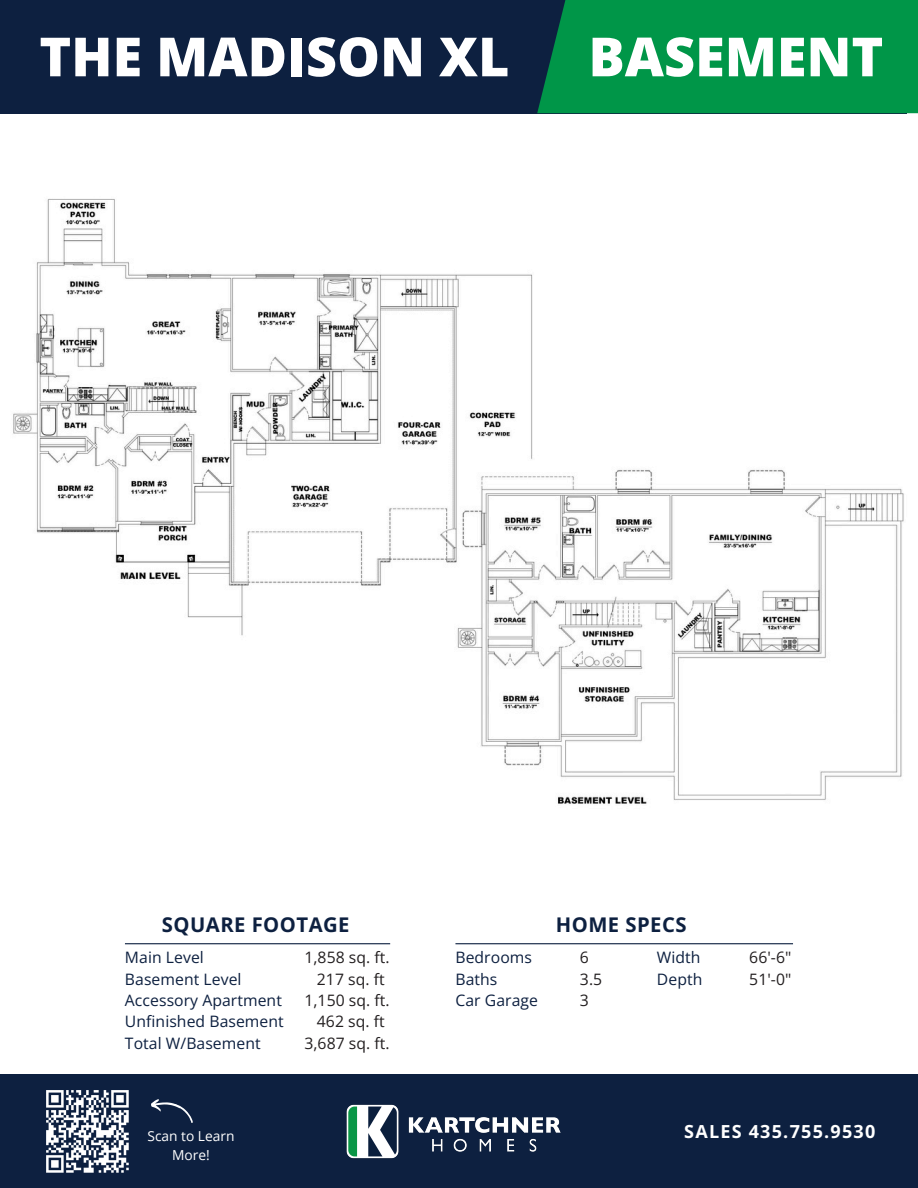
<style>
.page{position:relative;width:918px;height:1188px;background:#fff}
.page>*{position:absolute;margin:0;border:0;box-sizing:border-box;transform-origin:0 0}
.t1{font:800 54px "Open Sans";color:#fff}
.t2{font:700 20.25px "Open Sans";letter-spacing:.025em;color:#0d2040}
.t3{font:700 18px "Open Sans";letter-spacing:.07em;color:#fff}
.t4{font:15.75px/21.3px "Open Sans";letter-spacing:.005em;color:#0d2040}
.t5{font:15.75px/21.3px "Open Sans";letter-spacing:.005em;color:#231f20}
.t6{font:13.8px "Open Sans";color:#fff}
</style>
<div class="page">
<div style="left:0;top:1075px;width:918px;height:113px;background:#0d2040"></div>
<div style="left:0;top:0;width:906px;height:113px;background:#0d2040"></div>
<div style="left:537px;top:0;width:381px;height:113px;background:#009648"></div>
<hr style="left:455px;top:943px;width:338px;height:1px;background:#0d2040">
<hr style="left:125px;top:943px;width:265px;height:1px;background:#0d2040">
<img style="left:13px;top:198px;width:891px;height:606px">
<img style="left:346px;top:1104px;width:215px;height:55px">
<svg style="left:151px;top:1099px;width:42px;height:24px"></svg>
<svg style="left:46px;top:1090px;width:83px;height:83px"></svg>
<p class="t1" style="left:39px;top:19px;width:472px">THE MADISON XL</p>
<h1 class="t1" style="left:588px;top:19px;width:296px">BASEMENT</h1>
<h4 class="t2" style="left:162px;top:910px;width:189px">SQUARE FOOTAGE</h4>
<h4 class="t2" style="left:556px;top:910px;width:132px">HOME SPECS</h4>
<h2 class="t4" style="left:455px;top:946px;width:84px">Bedrooms<br>Baths<br>Car Garage</h2>
<h4 class="t5" style="left:580px;top:946px;width:24px">6<br>3.5<br>3</h4>
<h4 class="t4" style="left:657px;top:946px;width:47px">Width<br>Depth</h4>
<h4 class="t5" style="left:749px;top:946px;width:44px">66'-6"<br>51'-0"</h4>
<h4 class="t4" style="left:125px;top:946px;width:160px">Main Level<br>Basement Level<br>Accessory Apartment<br>Unfinished Basement<br>Total W/Basement</h4>
<p class="t5" style="left:304px;top:946px;width:87px;text-align:center">1,858 sq. ft.<br>217 sq. ft<br>1,150 sq. ft.<br>462 sq. ft<br>3,687 sq. ft.</p>
<p class="t6" style="left:147px;top:1127px;width:89px">Scan to Learn</p>
<p class="t6" style="left:172px;top:1146px;width:39px">More!</p>
<h2 class="t3" style="left:684px;top:1119px;width:193px">SALES 435.755.9530</h2>
</div>
